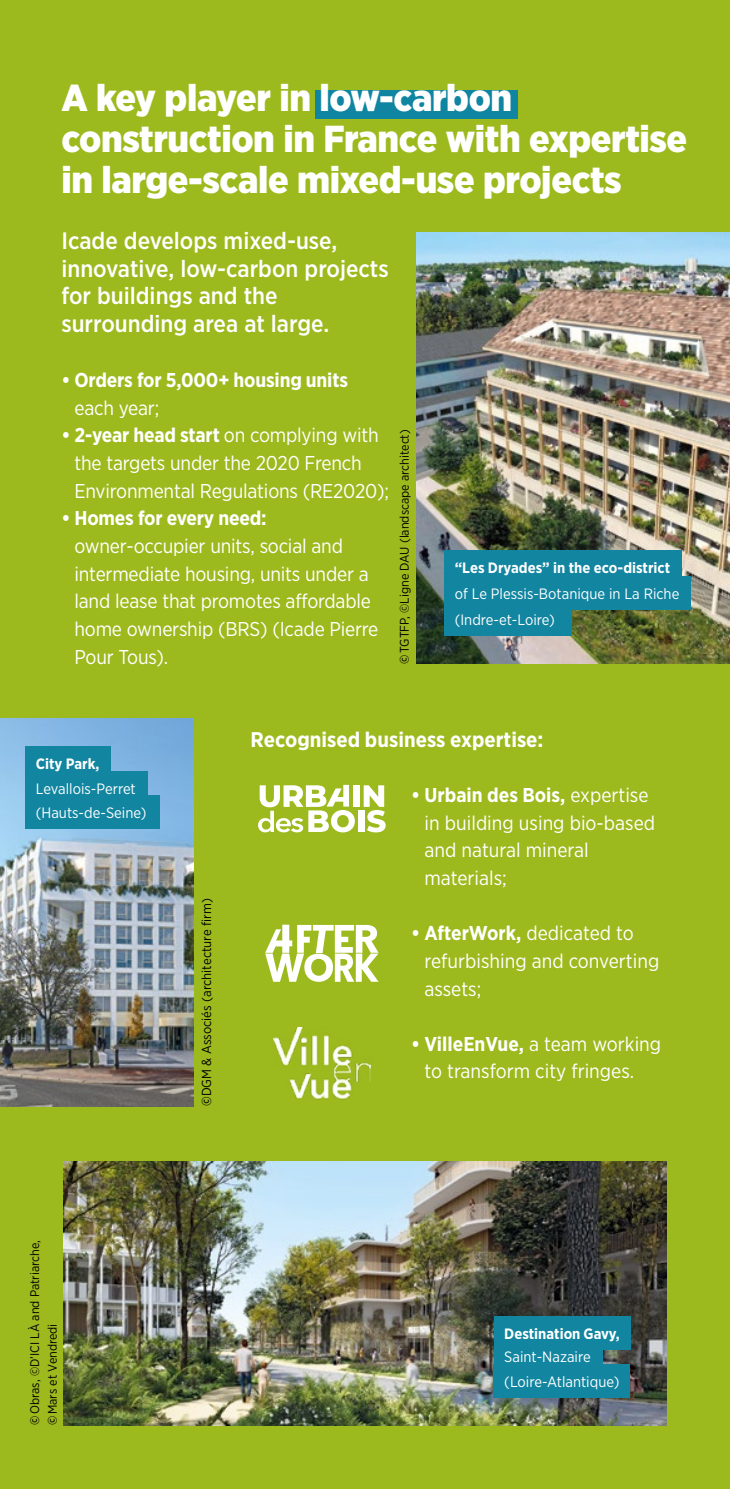
<style>
.page{position:relative;width:730px;height:1489px;background:#fff}
.page>*{position:absolute;margin:0;border:0;box-sizing:border-box;transform-origin:0 0}
.t1{font:900 37.5px/41.2px "Gotham Narrow";letter-spacing:-.01em;color:#fff}
.t2{font:500 23.75px/27.8px "Gotham Narrow";color:#fff}
.t3{font:700 21.25px "Gotham Narrow";color:#fff}
.t4{font:20px/27.8px "Gotham Narrow";letter-spacing:-.01em;color:#fff}
.t5{font:700 20px "Gotham Narrow";letter-spacing:-.01em;color:#fff}
.t6{font:15px "Gotham Narrow";color:#fff}
.t7{font:700 15px "Gotham Narrow";color:#fff}
.t8{font:13px "Gotham Narrow";color:#000}
.t9{font:12.5px/17.5px "Gotham Narrow";color:#000}
.s1{font-weight:700}
.s2{font-weight:500}
</style>
<div class="page">
<div style="left:0;top:0;width:730px;height:1488px;background:#9cba1e"></div>
<img style="left:64px;top:1161px;width:602px;height:263px">
<div style="left:315px;top:90px;width:202px;height:29px;background:#0f85a1"></div>
<img style="left:0;top:719px;width:193px;height:387px">
<img style="left:416px;top:232px;width:314px;height:431px">
<hr style="left:729px;top:961px;width:1px;height:200px;background:#fbb90f">
<svg style="left:265px;top:924px;width:114px;height:57px"></svg>
<div style="left:354px;top:785px;width:6px;height:21px;background:#fff"></div>
<div style="left:358px;top:810px;width:6px;height:22px;background:#fff"></div>
<svg style="left:364px;top:785px;width:22px;height:47px"></svg>
<svg style="left:258px;top:784px;width:97px;height:48px"></svg>
<div style="left:444px;top:602px;width:127px;height:34px;background:#1285a1"></div>
<div style="left:25px;top:771px;width:123px;height:40px;background:#1285a1"></div>
<div style="left:444px;top:550px;width:238px;height:35px;background:#1285a1"></div>
<div style="left:25px;top:746px;width:86px;height:33px;background:#1285a1"></div>
<div style="left:494px;top:1315px;width:136px;height:34px;background:#1285a1"></div>
<img style="left:273px;top:1027px;width:97px;height:72px">
<div style="left:444px;top:576px;width:247px;height:33px;background:#1285a1"></div>
<div style="left:25px;top:795px;width:134px;height:34px;background:#1285a1"></div>
<div style="left:494px;top:1363px;width:136px;height:34px;background:#1285a1"></div>
<div style="left:494px;top:1338px;width:108px;height:34px;background:#1285a1"></div>
<h1 class="t1" style="left:61px;top:76px;width:627px">A key player in low-carbon construction in France with expertise in large-scale mixed-use projects</h1>
<p class="t2" style="left:61px;top:226px;width:329px">Icade develops mixed-use, innovative, low-carbon projects for buildings and the surrounding area at large.</p>
<p class="t5" style="left:61px;top:367px;width:288px">• Orders for 5,000+ housing units</p>
<p class="t4" style="left:74px;top:393px;width:86px">each year;</p>
<p class="t4" style="left:74px;top:421px;width:316px;text-indent:-13px"><span class="s1">• 2-year head start</span> on complying with the targets under the 2020 French<br>Environmental Regulations (RE2020);</p>
<p class="t5" style="left:61px;top:505px;width:207px">• Homes for every need:</p>
<p class="t4" style="left:74px;top:531px;width:305px">owner-occupier units, social and intermediate housing, units under a land lease that promotes affordable home ownership (BRS) (Icade Pierre<br>Pour Tous).</p>
<p class="t9" style="left:395px;top:663px;width:236px;rotate:-90deg"><span class="s2">©</span> TGTFP, ©Ligne DAU (landscape architect)</p>
<p class="t7" style="left:455px;top:558px;width:217px">“Les Dryades” in the eco-district</p>
<p class="t6" style="left:455px;top:584px;width:226px">of Le Plessis-Botanique in La Riche</p>
<p class="t6" style="left:455px;top:610px;width:102px">(Indre-et-Loire)</p>
<p class="t7" style="left:36px;top:754px;width:65px">City Park,</p>
<p class="t6" style="left:36px;top:779px;width:101px">Levallois-Perret</p>
<p class="t6" style="left:36px;top:803px;width:112px">(Hauts-de-Seine)</p>
<p class="t9" style="left:26px;top:1424px;width:186px;rotate:-90deg"><span class="s2">©</span> Obras, ©D’ICI LÀ and Patriarche, <span class="s2">©</span> Mars et Vendredi</p>
<p class="t8" style="left:198px;top:1106px;width:209px;rotate:-90deg"><span class="s2">©</span>DGM &amp; Associés (architecture firm)</p>
<p class="t3" style="left:251px;top:725px;width:294px">Recognised business expertise:</p>
<p class="t4" style="left:424px;top:780px;width:232px;text-indent:-13px"><span class="s1">• Urbain des Bois,</span> expertise in building using bio-based and natural mineral materials;</p>
<p class="t4" style="left:424px;top:918px;width:236px;text-indent:-13px"><span class="s1">• AfterWork,</span> dedicated to refurbishing and converting assets;</p>
<p class="t4" style="left:424px;top:1029px;width:238px;text-indent:-13px"><span class="s1">• VilleEnVue,</span> a team working to transform city fringes.</p>
<p class="t7" style="left:504px;top:1323px;width:117px">Destination Gavy,</p>
<p class="t6" style="left:504px;top:1346px;width:88px">Saint-Nazaire</p>
<p class="t6" style="left:504px;top:1371px;width:117px">(Loire-Atlantique)</p>
</div>
